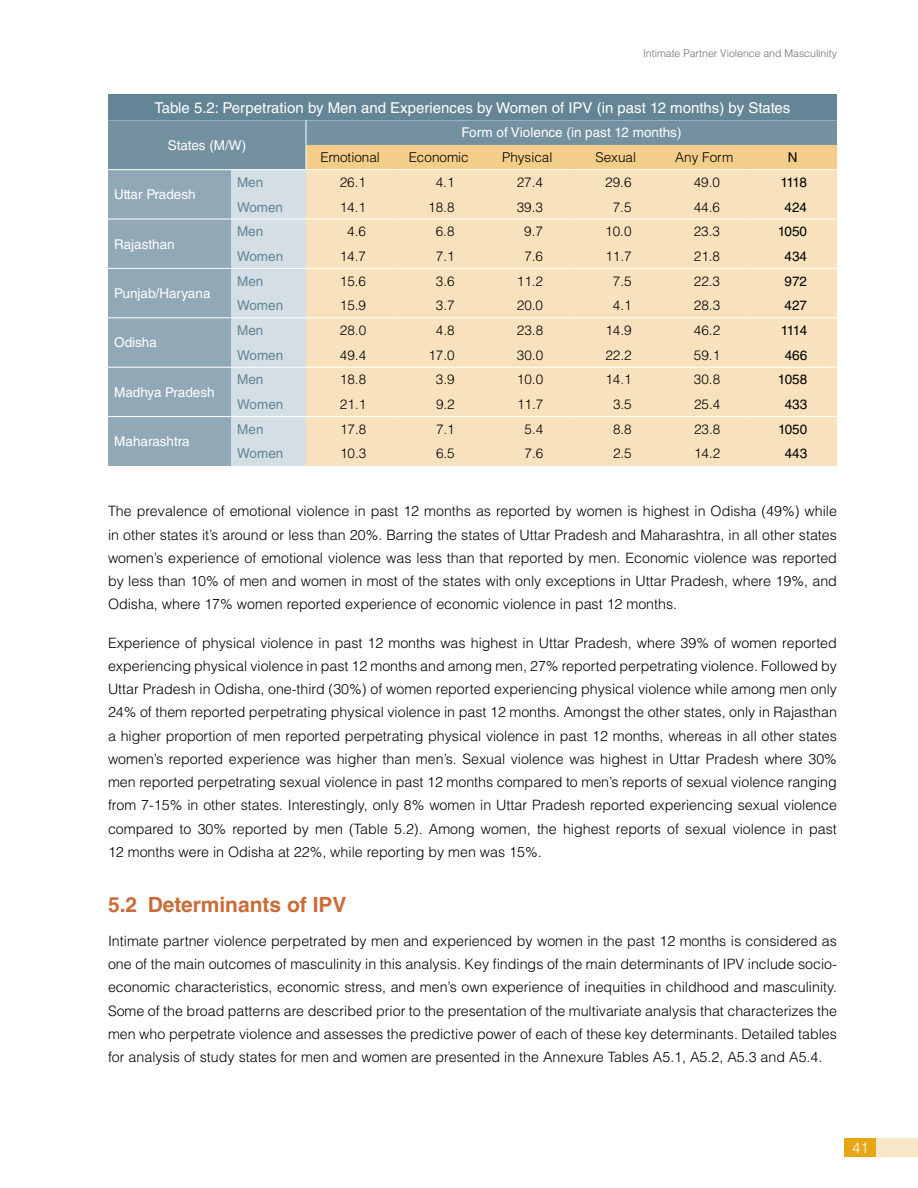
<style>
.page{position:relative;width:918px;height:1188px;background:#fff}
.page>*{position:absolute;margin:0;border:0;box-sizing:border-box;transform-origin:0 0}
.t1{font:700 21px "Helvetica LT Std";color:#ca6c38}
.t2{font:15px "Helvetica LT Std";color:#fff}
.t3{font:300 15px "Helvetica LT Std";color:#fff}
.t4{font:300 14.25px/23.2px "Helvetica LT Std";color:#000;text-align:justify}
.t5{font:300 13.5px "Helvetica LT Std";color:#000}
.t6{font:13.5px "Helvetica LT Std";color:#fff}
.t7{font:13.5px "Helvetica LT Std";color:#648595}
.t8{font:13.5px "Helvetica LT Std";color:#000}
.t9{font:300 10.5px "Helvetica LT Std";color:#6d6e71}
</style>
<div class="page">
<div style="left:844px;top:1138px;width:33px;height:19px;background:#e7a614"></div>
<div style="left:877px;top:1138px;width:41px;height:19px;background:#f9e7c9"></div>
<div style="left:108px;top:94px;width:729px;height:26px;background:#648595"></div>
<svg style="left:108px;top:120px;width:729px;height:346px;background:#d9d1bc"></svg>
<p class="t9" style="left:643px;top:47px;width:195px">Intimate Partner Violence and Masculinity</p>
<p class="t2" style="left:155px;top:99px;width:637px">Table 5.2: Perpetration by Men and Experiences by Women of IPV (in past 12 months) by States</p>
<p class="t6" style="left:168px;top:137px;width:80px">States (M/W)</p>
<p class="t6" style="left:461px;top:125px;width:222px">Form of Violence (in past 12 months)</p>
<p class="t5" style="left:321px;top:149px;width:61px">Emotional</p>
<p class="t5" style="left:409px;top:149px;width:62px">Economic</p>
<p class="t5" style="left:502px;top:149px;width:52px">Physical</p>
<p class="t5" style="left:596px;top:149px;width:42px">Sexual</p>
<p class="t5" style="left:675px;top:149px;width:60px">Any Form</p>
<p class="t8" style="left:788px;top:150px;width:11px">N</p>
<p class="t6" style="left:114px;top:187px;width:83px">Uttar Pradesh</p>
<p class="t6" style="left:114px;top:236px;width:62px">Rajasthan</p>
<p class="t6" style="left:114px;top:285px;width:98px">Punjab/Haryana</p>
<p class="t6" style="left:114px;top:335px;width:44px">Odisha</p>
<p class="t6" style="left:114px;top:384px;width:102px">Madhya Pradesh</p>
<p class="t6" style="left:114px;top:434px;width:77px">Maharashtra</p>
<p class="t7" style="left:237px;top:174px;width:28px">Men</p>
<p class="t5" style="left:340px;top:174px;width:28px">26.1</p>
<p class="t5" style="left:436px;top:174px;width:20px">4.1</p>
<p class="t5" style="left:517px;top:174px;width:28px">27.4</p>
<p class="t5" style="left:605px;top:174px;width:28px">29.6</p>
<p class="t5" style="left:694px;top:174px;width:28px">49.0</p>
<p class="t8" style="left:781px;top:174px;width:28px">1118</p>
<p class="t7" style="left:237px;top:199px;width:48px">Women</p>
<p class="t5" style="left:340px;top:198px;width:28px">14.1</p>
<p class="t5" style="left:428px;top:198px;width:28px">18.8</p>
<p class="t5" style="left:517px;top:198px;width:28px">39.3</p>
<p class="t5" style="left:613px;top:198px;width:20px">7.5</p>
<p class="t5" style="left:694px;top:198px;width:28px">44.6</p>
<p class="t8" style="left:785px;top:199px;width:24px">424</p>
<p class="t7" style="left:237px;top:224px;width:28px">Men</p>
<p class="t5" style="left:347px;top:223px;width:20px">4.6</p>
<p class="t5" style="left:436px;top:223px;width:20px">6.8</p>
<p class="t5" style="left:524px;top:223px;width:20px">9.7</p>
<p class="t5" style="left:605px;top:223px;width:28px">10.0</p>
<p class="t5" style="left:694px;top:223px;width:28px">23.3</p>
<p class="t8" style="left:778px;top:224px;width:31px">1050</p>
<p class="t7" style="left:237px;top:248px;width:48px">Women</p>
<p class="t5" style="left:340px;top:248px;width:28px">14.7</p>
<p class="t5" style="left:436px;top:248px;width:20px">7.1</p>
<p class="t5" style="left:524px;top:248px;width:20px">7.6</p>
<p class="t5" style="left:605px;top:248px;width:28px">11.7</p>
<p class="t5" style="left:694px;top:248px;width:28px">21.8</p>
<p class="t8" style="left:785px;top:248px;width:24px">434</p>
<p class="t7" style="left:237px;top:273px;width:28px">Men</p>
<p class="t5" style="left:340px;top:272px;width:28px">15.6</p>
<p class="t5" style="left:436px;top:272px;width:20px">3.6</p>
<p class="t5" style="left:517px;top:272px;width:28px">11.2</p>
<p class="t5" style="left:613px;top:272px;width:20px">7.5</p>
<p class="t5" style="left:694px;top:272px;width:28px">22.3</p>
<p class="t8" style="left:785px;top:273px;width:24px">972</p>
<p class="t7" style="left:237px;top:298px;width:48px">Women</p>
<p class="t5" style="left:340px;top:297px;width:28px">15.9</p>
<p class="t5" style="left:436px;top:297px;width:20px">3.7</p>
<p class="t5" style="left:517px;top:297px;width:28px">20.0</p>
<p class="t5" style="left:613px;top:297px;width:20px">4.1</p>
<p class="t5" style="left:694px;top:297px;width:28px">28.3</p>
<p class="t8" style="left:785px;top:298px;width:24px">427</p>
<p class="t7" style="left:237px;top:322px;width:28px">Men</p>
<p class="t5" style="left:340px;top:322px;width:28px">28.0</p>
<p class="t5" style="left:436px;top:322px;width:20px">4.8</p>
<p class="t5" style="left:517px;top:322px;width:28px">23.8</p>
<p class="t5" style="left:605px;top:322px;width:28px">14.9</p>
<p class="t5" style="left:694px;top:322px;width:28px">46.2</p>
<p class="t8" style="left:781px;top:322px;width:28px">1114</p>
<p class="t7" style="left:237px;top:347px;width:48px">Women</p>
<p class="t5" style="left:340px;top:346px;width:28px">49.4</p>
<p class="t5" style="left:428px;top:346px;width:28px">17.0</p>
<p class="t5" style="left:517px;top:346px;width:28px">30.0</p>
<p class="t5" style="left:605px;top:346px;width:28px">22.2</p>
<p class="t5" style="left:694px;top:346px;width:28px">59.1</p>
<p class="t8" style="left:785px;top:347px;width:24px">466</p>
<p class="t7" style="left:237px;top:372px;width:28px">Men</p>
<p class="t5" style="left:340px;top:371px;width:28px">18.8</p>
<p class="t5" style="left:436px;top:371px;width:20px">3.9</p>
<p class="t5" style="left:517px;top:371px;width:28px">10.0</p>
<p class="t5" style="left:605px;top:371px;width:28px">14.1</p>
<p class="t5" style="left:694px;top:371px;width:28px">30.8</p>
<p class="t8" style="left:778px;top:372px;width:31px">1058</p>
<p class="t7" style="left:237px;top:396px;width:48px">Women</p>
<p class="t5" style="left:340px;top:396px;width:28px">21.1</p>
<p class="t5" style="left:436px;top:396px;width:20px">9.2</p>
<p class="t5" style="left:517px;top:396px;width:28px">11.7</p>
<p class="t5" style="left:613px;top:396px;width:20px">3.5</p>
<p class="t5" style="left:694px;top:396px;width:28px">25.4</p>
<p class="t8" style="left:785px;top:396px;width:24px">433</p>
<p class="t7" style="left:237px;top:421px;width:28px">Men</p>
<p class="t5" style="left:340px;top:421px;width:28px">17.8</p>
<p class="t5" style="left:436px;top:421px;width:20px">7.1</p>
<p class="t5" style="left:525px;top:421px;width:20px">5.4</p>
<p class="t5" style="left:613px;top:421px;width:20px">8.8</p>
<p class="t5" style="left:694px;top:421px;width:28px">23.8</p>
<p class="t8" style="left:778px;top:421px;width:31px">1050</p>
<p class="t7" style="left:237px;top:446px;width:48px">Women</p>
<p class="t5" style="left:340px;top:445px;width:28px">10.3</p>
<p class="t5" style="left:436px;top:445px;width:20px">6.5</p>
<p class="t5" style="left:525px;top:445px;width:20px">7.6</p>
<p class="t5" style="left:613px;top:445px;width:20px">2.5</p>
<p class="t5" style="left:694px;top:445px;width:28px">14.2</p>
<p class="t8" style="left:785px;top:446px;width:24px">443</p>
<p class="t4" style="left:108px;top:500px;width:731px">The prevalence of emotional violence in past 12 months as reported by women is highest in Odisha (49%) while in other states it’s around or less than 20%. Barring the states of Uttar Pradesh and Maharashtra, in all other states women’s experience of emotional violence was less than that reported by men. Economic violence was reported by less than 10% of men and women in most of the states with only exceptions in Uttar Pradesh, where 19%, and Odisha, where 17% women reported experience of economic violence in past 12 months.</p>
<p class="t4" style="left:108px;top:631px;width:731px">Experience of physical violence in past 12 months was highest in Uttar Pradesh, where 39% of women reported experiencing physical violence in past 12 months and among men, 27% reported perpetrating violence. Followed by Uttar Pradesh in Odisha, one-third (30%) of women reported experiencing physical violence while among men only 24% of them reported perpetrating physical violence in past 12 months. Amongst the other states, only in Rajasthan a higher proportion of men reported perpetrating physical violence in past 12 months, whereas in all other states women’s reported experience was higher than men’s. Sexual violence was highest in Uttar Pradesh where 30% men reported perpetrating sexual violence in past 12 months compared to men’s reports of sexual violence ranging from 7-15% in other states. Interestingly, only 8% women in Uttar Pradesh reported experiencing sexual violence compared to 30% reported by men (Table 5.2). Among women, the highest reports of sexual violence in past 12 months were in Odisha at 22%, while reporting by men was 15%.</p>
<h1 class="t1" style="left:108px;top:892px;width:240px">5.2 Determinants of IPV</h1>
<p class="t4" style="left:108px;top:929px;width:731px">Intimate partner violence perpetrated by men and experienced by women in the past 12 months is considered as one of the main outcomes of masculinity in this analysis. Key findings of the main determinants of IPV include socio&shy;economic characteristics, economic stress, and men’s own experience of inequities in childhood and masculinity.<br>Some of the broad patterns are described prior to the presentation of the multivariate analysis that characterizes the men who perpetrate violence and assesses the predictive power of each of these key determinants. Detailed tables for analysis of study states for men and women are presented in the Annexure Tables A5.1, A5.2, A5.3 and A5.4.</p>
<p class="t3" style="left:852px;top:1138px;width:18px">41</p>
</div>
